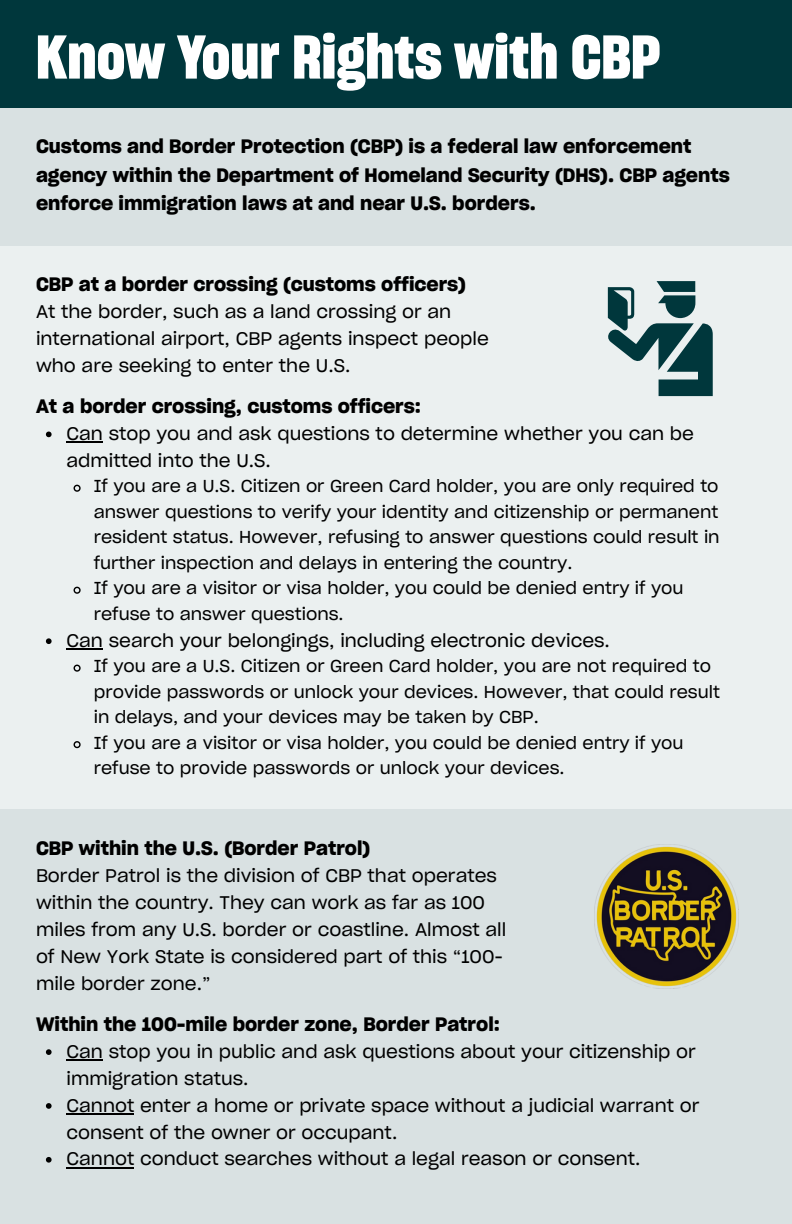
<style>
.page{position:relative;width:792px;height:1224px;background:#ebf0f0}
.page>*{position:absolute;margin:0;border:0;box-sizing:border-box;transform-origin:0 0}
.t1{font:60px "Sharp Grotesk Bold 16";color:#fff}
.t2{font:19px/28.4px "Sharp Grotesk Sm Bold 20";color:#000}
.t3{font:18px/27px "Sharp Grotesk Book 20";color:#000}
.t4{font:17px/25.6px "Sharp Grotesk Book 20";color:#000}
</style>
<div class="page">
<div style="left:0;top:0;width:792px;height:108px;background:#00373c"></div>
<div style="left:0;top:108px;width:792px;height:137px;background:#d9e1e2"></div>
<div style="left:0;top:809px;width:792px;height:415px;background:#d9e1e2"></div>
<svg style="left:607px;top:281px;width:106px;height:115px"></svg>
<svg style="left:46px;top:432px;width:6px;height:5px"></svg>
<hr style="left:67px;top:441px;width:36px;height:2px;background:#000">
<svg style="left:73px;top:484px;width:8px;height:8px"></svg>
<svg style="left:73px;top:586px;width:8px;height:8px"></svg>
<svg style="left:46px;top:638px;width:6px;height:6px"></svg>
<hr style="left:67px;top:648px;width:36px;height:2px;background:#000">
<svg style="left:73px;top:664px;width:8px;height:8px"></svg>
<svg style="left:73px;top:741px;width:8px;height:8px"></svg>
<img style="left:595px;top:845px;width:144px;height:144px">
<svg style="left:46px;top:1049px;width:6px;height:6px"></svg>
<hr style="left:67px;top:1059px;width:36px;height:2px;background:#000">
<svg style="left:46px;top:1103px;width:6px;height:6px"></svg>
<hr style="left:67px;top:1113px;width:67px;height:1px;background:#000">
<svg style="left:46px;top:1157px;width:6px;height:6px"></svg>
<hr style="left:67px;top:1167px;width:67px;height:1px;background:#000">
<h1 class="t1" style="left:36px;top:19px;width:626px">Know Your Rights with CBP</h1>
<h2 class="t2" style="left:36px;top:132px;width:695px">Customs and Border Protection (CBP) is a federal law enforcement agency within the Department of Homeland Security (DHS). CBP agents enforce immigration laws at and near U.S. borders.</h2>
<h3 class="t2" style="left:36px;top:270px;width:432px">CBP at a border crossing (customs officers)</h3>
<h3 class="t3" style="left:36px;top:298px;width:454px">At the border, such as a land crossing or an international airport, CBP agents inspect people who are seeking to enter the U.S.</h3>
<p class="t2" style="left:36px;top:392px;width:387px">At a border crossing, customs officers:</p>
<h2 class="t3" style="left:67px;top:420px;width:629px">Can stop you and ask questions to determine whether you can be admitted into the U.S.</h2>
<p class="t4" style="left:94px;top:474px;width:627px;text-align:justify">If you are a U.S. Citizen or Green Card holder, you are only required to answer questions to verify your identity and citizenship or permanent resident status. However, refusing to answer questions could result in further inspection and delays in entering the country.</p>
<p class="t4" style="left:94px;top:576px;width:591px">If you are a visitor or visa holder, you could be denied entry if you refuse to answer questions.</p>
<p class="t3" style="left:67px;top:627px;width:545px">Can search your belongings, including electronic devices.</p>
<p class="t4" style="left:94px;top:653px;width:628px">If you are a U.S. Citizen or Green Card holder, you are not required to provide passwords or unlock your devices. However, that could result in delays, and your devices may be taken by CBP.</p>
<p class="t4" style="left:94px;top:730px;width:591px">If you are a visitor or visa holder, you could be denied entry if you refuse to provide passwords or unlock your devices.</p>
<p class="t2" style="left:36px;top:833px;width:336px">CBP within the U.S. (Border Patrol)</p>
<p class="t3" style="left:36px;top:862px;width:472px">Border Patrol is the division of CBP that operates within the country. They can work as far as 100 miles from any U.S. border or coastline. Almost all of New York State is considered part of this “100- mile border zone.”</p>
<h3 class="t2" style="left:36px;top:1010px;width:465px">Within the 100-mile border zone, Border Patrol:</h3>
<p class="t3" style="left:67px;top:1038px;width:631px">Can stop you in public and ask questions about your citizenship or immigration status.</p>
<h2 class="t3" style="left:67px;top:1092px;width:634px">Cannot enter a home or private space without a judicial warrant or consent of the owner or occupant.</h2>
<p class="t3" style="left:67px;top:1145px;width:576px">Cannot conduct searches without a legal reason or consent.</p>
</div>
